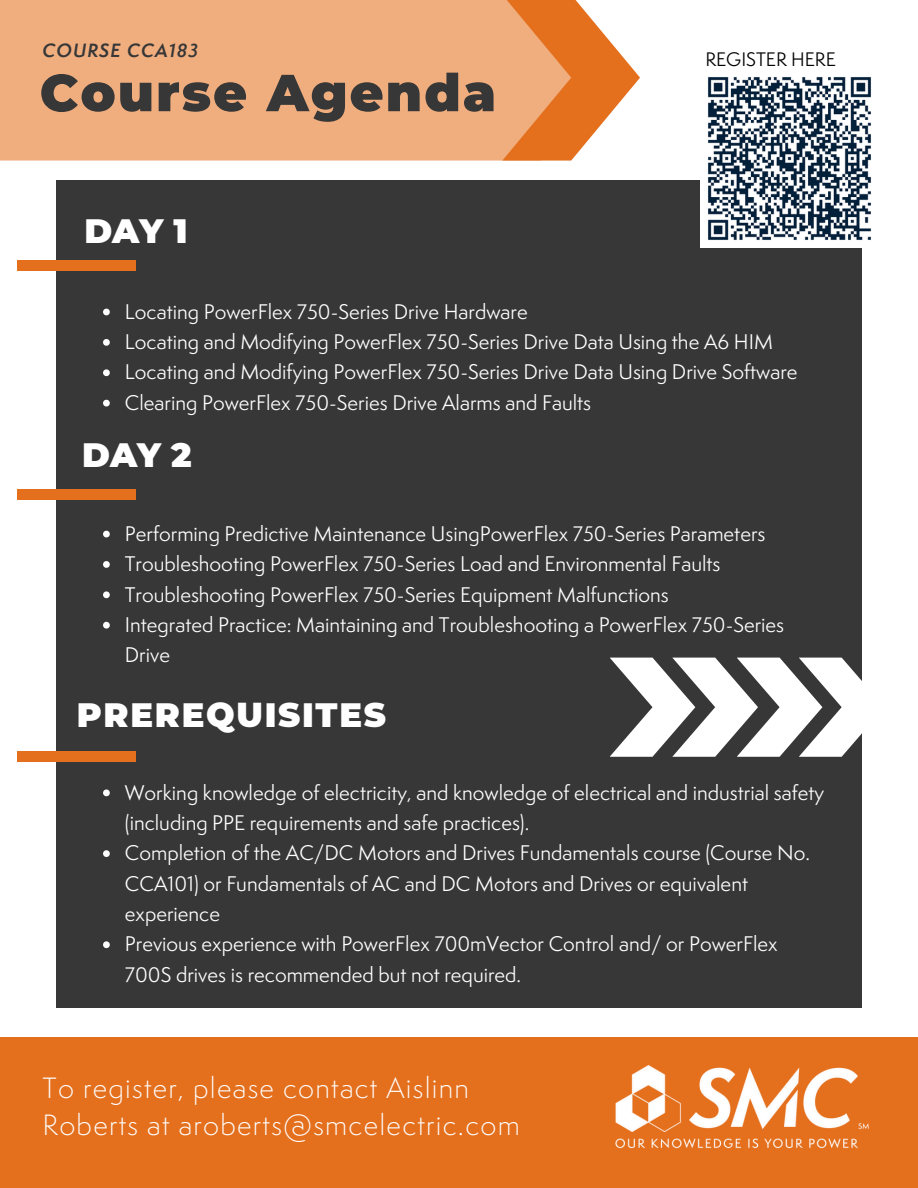
<style>
.page{position:relative;width:918px;height:1188px;background:#fff}
.page>*{position:absolute;margin:0;border:0;box-sizing:border-box;transform-origin:0 0}
.t1{font:900 52.05px "Montserrat";letter-spacing:.04em;color:#373737}
.t2{font:900 33.75px "Montserrat";letter-spacing:.05em;color:#fff}
.t3{font:300 27px/37.2px "Semplicita Pro";letter-spacing:.045em;color:#fff}
.t4{font:19.5px/30.3px "Semplicita Pro";color:#fff}
.t5{font:18px "Semplicita Pro";color:#000}
.t6{font:italic 600 17.7px "Semplicita Pro";letter-spacing:.06em;color:#373737}
</style>
<div class="page">
<div style="left:56px;top:180px;width:806px;height:828px;background:#373737"></div>
<div style="left:17px;top:261px;width:119px;height:10px;background:#e4701e"></div>
<div style="left:17px;top:490px;width:119px;height:10px;background:#e4701e"></div>
<div style="left:0;top:1037px;width:918px;height:151px;background:#e4701e"></div>
<img style="left:615px;top:1065px;width:254px;height:84px">
<svg style="left:610px;top:658px;width:252px;height:99px"></svg>
<div style="left:0;top:0;width:572px;height:161px;background:#f0ae7f"></div>
<svg style="left:502px;top:0;width:138px;height:160px"></svg>
<div style="left:17px;top:752px;width:119px;height:10px;background:#e4701e"></div>
<svg style="left:103px;top:309px;width:7px;height:6px"></svg>
<svg style="left:103px;top:339px;width:7px;height:7px"></svg>
<svg style="left:103px;top:369px;width:7px;height:7px"></svg>
<svg style="left:103px;top:400px;width:7px;height:6px"></svg>
<svg style="left:103px;top:531px;width:7px;height:6px"></svg>
<svg style="left:103px;top:561px;width:7px;height:7px"></svg>
<svg style="left:103px;top:591px;width:7px;height:7px"></svg>
<svg style="left:103px;top:622px;width:7px;height:7px"></svg>
<svg style="left:103px;top:789px;width:7px;height:7px"></svg>
<svg style="left:103px;top:850px;width:7px;height:7px"></svg>
<svg style="left:103px;top:941px;width:7px;height:7px"></svg>
<img style="left:701px;top:77px;width:170px;height:170px">
<h5 class="t6" style="left:42px;top:38px;width:157px">COURSE CCA183</h5>
<h1 class="t1" style="left:40px;top:61px;width:458px">Course Agenda</h1>
<p class="t2" style="left:84px;top:210px;width:105px">DAY 1</p>
<h3 class="t5" style="left:705px;top:46px;width:132px">REGISTER HERE</h3>
<p class="t4" style="left:125px;top:296px;width:404px">Locating PowerFlex 750-Series Drive Hardware</p>
<p class="t4" style="left:125px;top:326px;width:650px">Locating and Modifying PowerFlex 750-Series Drive Data Using the A6 HIM</p>
<p class="t4" style="left:125px;top:357px;width:674px">Locating and Modifying PowerFlex 750-Series Drive Data Using Drive Software</p>
<p class="t4" style="left:125px;top:387px;width:468px">Clearing PowerFlex 750-Series Drive Alarms and Faults</p>
<h2 class="t2" style="left:82px;top:434px;width:111px">DAY 2</h2>
<h2 class="t4" style="left:125px;top:518px;width:642px">Performing Predictive Maintenance UsingPowerFlex 750-Series Parameters</h2>
<p class="t4" style="left:125px;top:548px;width:597px">Troubleshooting PowerFlex 750-Series Load and Environmental Faults</p>
<p class="t4" style="left:125px;top:579px;width:545px">Troubleshooting PowerFlex 750-Series Equipment Malfunctions</p>
<p class="t4" style="left:125px;top:609px;width:661px">Integrated Practice: Maintaining and Troubleshooting a PowerFlex 750-Series<br>Drive</p>
<p class="t2" style="left:77px;top:694px;width:311px">PREREQUISITES</p>
<h2 class="t4" style="left:125px;top:777px;width:701px">Working knowledge of electricity, and knowledge of electrical and industrial safety (including PPE requirements and safe practices).</h2>
<p class="t4" style="left:125px;top:838px;width:687px">Completion of the AC/DC Motors and Drives Fundamentals course (Course No.<br>CCA101) or Fundamentals of AC and DC Motors and Drives or equivalent experience</p>
<p class="t4" style="left:125px;top:929px;width:654px">Previous experience with PowerFlex 700mVector Control and/ or PowerFlex<br>700S drives is recommended but not required.</p>
<p class="t3" style="left:42px;top:1069px;width:479px">To register, please contact Aislinn<br>Roberts at aroberts@smcelectric.com</p>
</div>
